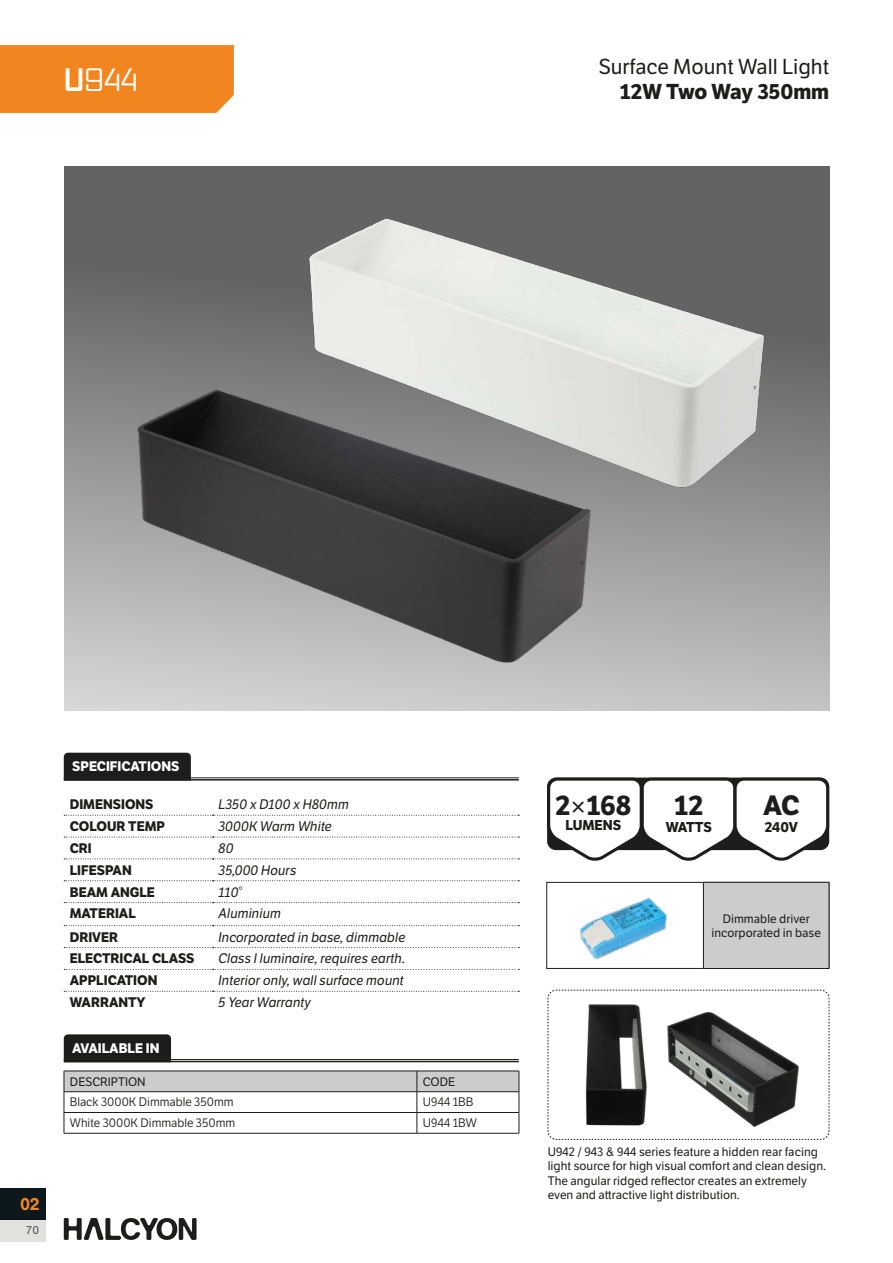
<style>
.page{position:relative;width:893px;height:1263px;background:#fff}
.page>*{position:absolute;margin:0;border:0;box-sizing:border-box;transform-origin:0 0}
.t1{font:31.5px "Vox Round";color:#fff}
.t2{font:700 27.15px "LFT Etica";letter-spacing:-.015em;color:#1d1d1b}
.t3{font:21px "LFT Etica";color:#1d1d1b}
.t4{font:700 21px "LFT Etica";letter-spacing:-.01em;color:#1d1d1b}
.t5{font:700 18px "Nimbus San";color:#f18620}
.t6{font:700 13.95px "LFT Etica";color:#1d1d1b}
.t7{font:italic 13.5px "LFT Etica";color:#1d1d1b}
.t8{font:700 13.5px "LFT Etica";color:#1d1d1b}
.t9{font:700 13.5px "LFT Etica";color:#fff}
.t10{font:12px/14.4px "LFT Etica";color:#1d1d1b}
.t11{font:12px "LFT Etica";color:#1d1d1b}
.t12{font:12px "Nimbus San";color:#57575a}
.s1{font-weight:700}
.s2{font-weight:400}
</style>
<div class="page">
<div style="left:0;top:1220px;width:45px;height:21px;background:#e1e1e0"></div>
<div style="left:0;top:1188px;width:46px;height:32px;background:#0d181c"></div>
<svg style="left:64px;top:1218px;width:133px;height:22px"></svg>
<div style="left:0;top:45px;width:234px;height:68px;background:#f18620"></div>
<svg style="left:64px;top:166px;width:765px;height:544px"></svg>
<svg style="left:547px;top:777px;width:283px;height:84px"></svg>
<div style="left:64px;top:1034px;width:107px;height:27px;background:#1d1d1b"></div>
<hr style="left:64px;top:1059px;width:455px;height:1px;background:#1d1d1b">
<hr style="left:64px;top:1061px;width:455px;height:1px;background:#1d1d1b">
<svg style="left:64px;top:1071px;width:456px;height:62px"></svg>
<hr style="left:64px;top:1133px;width:353px;height:1px;background:#1d1d1b">
<hr style="left:417px;top:1133px;width:102px;height:1px;background:#1d1d1b">
<div style="left:64px;top:753px;width:127px;height:26px;background:#1d1d1b"></div>
<hr style="left:64px;top:777px;width:455px;height:1px;background:#1d1d1b">
<hr style="left:64px;top:779px;width:455px;height:1px;background:#1d1d1b">
<svg style="left:64px;top:815px;width:455px;height:1px"></svg>
<svg style="left:64px;top:837px;width:455px;height:1px"></svg>
<svg style="left:64px;top:858px;width:455px;height:1px"></svg>
<svg style="left:64px;top:880px;width:455px;height:1px"></svg>
<svg style="left:64px;top:902px;width:455px;height:1px"></svg>
<svg style="left:64px;top:925px;width:455px;height:1px"></svg>
<svg style="left:64px;top:991px;width:455px;height:1px"></svg>
<svg style="left:64px;top:947px;width:455px;height:1px"></svg>
<svg style="left:64px;top:969px;width:455px;height:1px"></svg>
<svg style="left:546px;top:882px;width:157px;height:87px"></svg>
<div style="left:703px;top:882px;width:126px;height:86px;background:#ccc"></div>
<hr style="left:703px;top:882px;width:126px;height:1px;background:#1d1d1b">
<hr style="left:703px;top:882px;width:1px;height:86px;background:#1d1d1b">
<hr style="left:829px;top:882px;width:1px;height:86px;background:#1d1d1b">
<hr style="left:703px;top:968px;width:126px;height:1px;background:#1d1d1b">
<svg style="left:548px;top:990px;width:282px;height:150px"></svg>
<img style="left:655px;top:996px;width:170px;height:144px">
<img style="left:557px;top:996px;width:98px;height:133px">
<img style="left:119px;top:369px;width:489px;height:310px">
<img style="left:293px;top:196px;width:489px;height:310px">
<h1 class="t1" style="left:64px;top:60px;width:75px"><span class="s1">U</span>944</h1>
<h3 class="t3" style="left:599px;top:54px;width:232px">Surface Mount Wall Light</h3>
<h3 class="t4" style="left:620px;top:79px;width:211px">12W Two Way 350mm</h3>
<h3 class="t5" style="left:20px;top:1193px;width:21px">02</h3>
<p class="t12" style="left:26px;top:1224px;width:15px">70</p>
<p class="t9" style="left:72px;top:758px;width:109px">SPECIFICATIONS</p>
<p class="t8" style="left:70px;top:796px;width:85px">DIMENSIONS</p>
<p class="t7" style="left:219px;top:796px;width:132px">L350 x D100 x H80mm</p>
<p class="t8" style="left:70px;top:818px;width:97px">COLOUR TEMP</p>
<p class="t7" style="left:219px;top:818px;width:115px">3000K Warm White</p>
<p class="t8" style="left:70px;top:840px;width:24px">CRI</p>
<p class="t7" style="left:219px;top:840px;width:17px">80</p>
<p class="t8" style="left:70px;top:862px;width:63px">LIFESPAN</p>
<p class="t7" style="left:219px;top:862px;width:79px">35,000 Hours</p>
<p class="t8" style="left:70px;top:883px;width:87px">BEAM ANGLE</p>
<p class="t7" style="left:219px;top:884px;width:25px">110°</p>
<p class="t8" style="left:70px;top:905px;width:68px">MATERIAL</p>
<p class="t7" style="left:219px;top:906px;width:64px">Aluminium</p>
<p class="t8" style="left:70px;top:928px;width:50px">DRIVER</p>
<p class="t7" style="left:219px;top:929px;width:188px">Incorporated in base, dimmable</p>
<p class="t8" style="left:70px;top:950px;width:126px">ELECTRICAL CLASS</p>
<p class="t7" style="left:219px;top:951px;width:188px">Class I luminaire, requires earth.</p>
<p class="t8" style="left:70px;top:972px;width:89px">APPLICATION</p>
<p class="t7" style="left:219px;top:972px;width:187px">Interior only, wall surface mount</p>
<p class="t8" style="left:70px;top:994px;width:77px">WARRANTY</p>
<p class="t7" style="left:219px;top:994px;width:94px">5 Year Warranty</p>
<p class="t9" style="left:72px;top:1040px;width:89px">AVAILABLE IN</p>
<p class="t10" style="left:70px;top:1074px;width:77px">DESCRIPTION</p>
<p class="t10" style="left:423px;top:1074px;width:34px">CODE</p>
<p class="t11" style="left:70px;top:1095px;width:165px">Black 3000K Dimmable 350mm</p>
<p class="t11" style="left:423px;top:1095px;width:52px">U944 1BB</p>
<p class="t11" style="left:70px;top:1116px;width:167px">White 3000K Dimmable 350mm</p>
<p class="t11" style="left:423px;top:1116px;width:55px">U944 1BW</p>
<h2 class="t2" style="left:555px;top:788px;width:77px">2<span class="s2">×</span>168</h2>
<p class="t6" style="left:565px;top:816px;width:57px">LUMENS</p>
<h2 class="t2" style="left:674px;top:788px;width:31px">12</h2>
<p class="t6" style="left:666px;top:818px;width:48px">WATTS</p>
<h2 class="t2" style="left:763px;top:788px;width:38px">AC</h2>
<p class="t6" style="left:765px;top:818px;width:35px">240V</p>
<p class="t10" style="left:711px;top:911px;width:111px;text-align:center">Dimmable driver incorporated in base</p>
<p class="t10" style="left:548px;top:1145px;width:280px">U942 / 943 &amp; 944 series feature a hidden rear facing light source for high visual comfort and clean design.<br>The angular ridged reflector creates an extremely even and attractive light distribution.</p>
</div>
